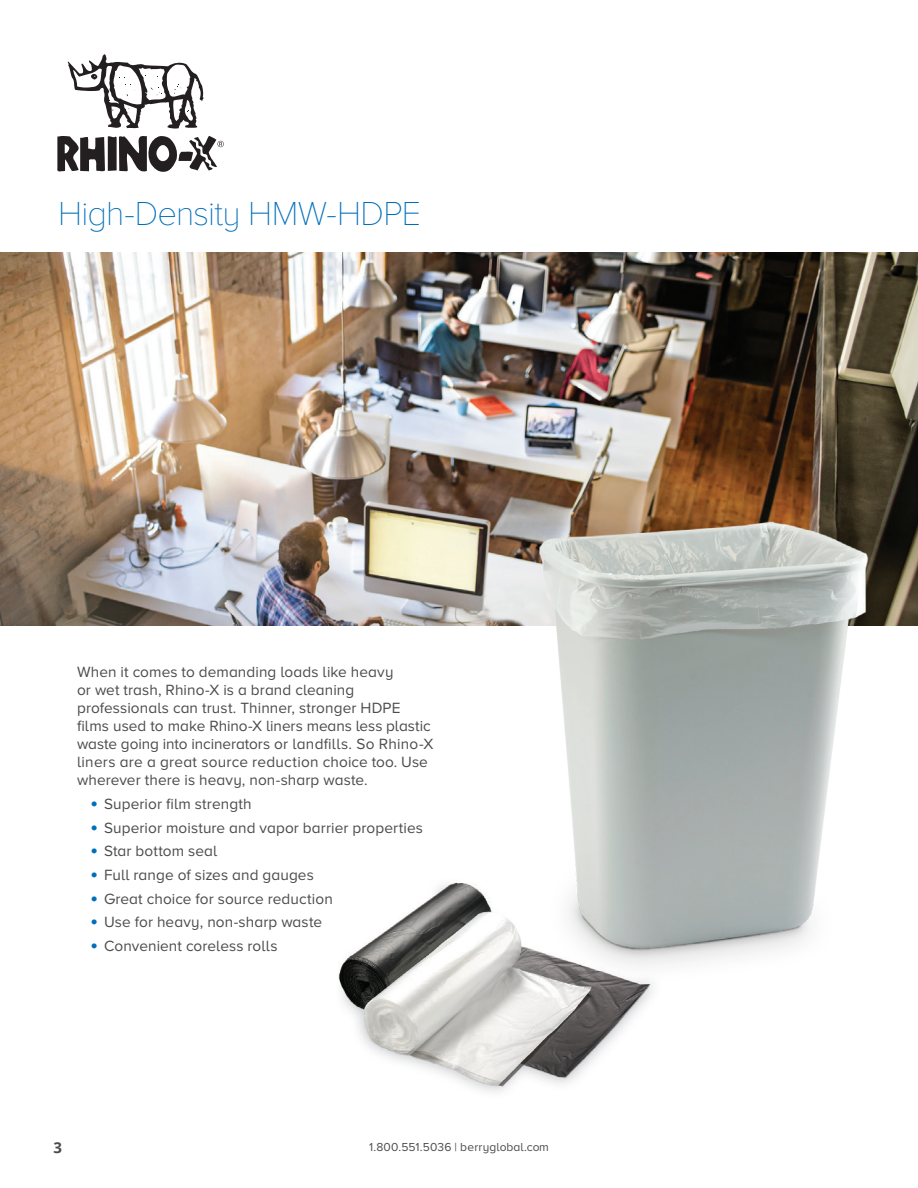
<style>
.page{position:relative;width:918px;height:1188px;background:#fff}
.page>*{position:absolute;margin:0;border:0;box-sizing:border-box;transform-origin:0 0}
.Subhead{font:100 34.5px "Proxima Nova A";letter-spacing:-.025em;color:#006fba}
.Main_Text{font:15.3px/18px "Proxima Nova A";letter-spacing:.005em;color:#4b4c4d}
.t1{font:700 15px "Open Sans";color:#4b4c4d}
.t2{font:12px "Proxima Nova A";letter-spacing:.015em;color:#4b4c4d}
.s1{font-weight:700;font-size:21px;color:#006fba}
</style>
<div class="page">
<img style="left:0;top:252px;width:918px;height:374px">
<img style="left:338px;top:882px;width:292px;height:211px">
<svg style="left:57px;top:54px;width:167px;height:118px"></svg>
<img style="left:503px;top:500px;width:385px;height:520px">
<p class="Subhead" style="left:58px;top:195px;width:364px">High-Density HMW-HDPE</p>
<p class="Main_Text" style="left:77px;top:663px;width:358px">When it comes to demanding loads like heavy<br>or wet trash, Rhino-X is a brand cleaning professionals can trust. Thinner, stronger HDPE films used to make Rhino-X liners means less plastic waste going into incinerators or landfills. So Rhino-X liners are a great source reduction choice too. Use wherever there is heavy, non-sharp waste.</p>
<p class="Main_Text" style="left:91px;top:795px;width:163px"><span class="s1">•</span> Superior film strength</p>
<p class="Main_Text" style="left:91px;top:818px;width:334px"><span class="s1">•</span> Superior moisture and vapor barrier properties</p>
<p class="Main_Text" style="left:91px;top:842px;width:128px"><span class="s1">•</span> Star bottom seal</p>
<p class="Main_Text" style="left:91px;top:866px;width:225px"><span class="s1">•</span> Full range of sizes and gauges</p>
<p class="Main_Text" style="left:91px;top:889px;width:244px"><span class="s1">•</span> Great choice for source reduction</p>
<p class="Main_Text" style="left:91px;top:913px;width:233px"><span class="s1">•</span> Use for heavy, non-sharp waste</p>
<p class="Main_Text" style="left:91px;top:937px;width:189px"><span class="s1">•</span> Convenient coreless rolls</p>
<p class="t1" style="left:54px;top:1137px;width:10px">3</p>
<p class="t2" style="left:369px;top:1140px;width:181px">1.800.551.5036 | berryglobal.com</p>
</div>
